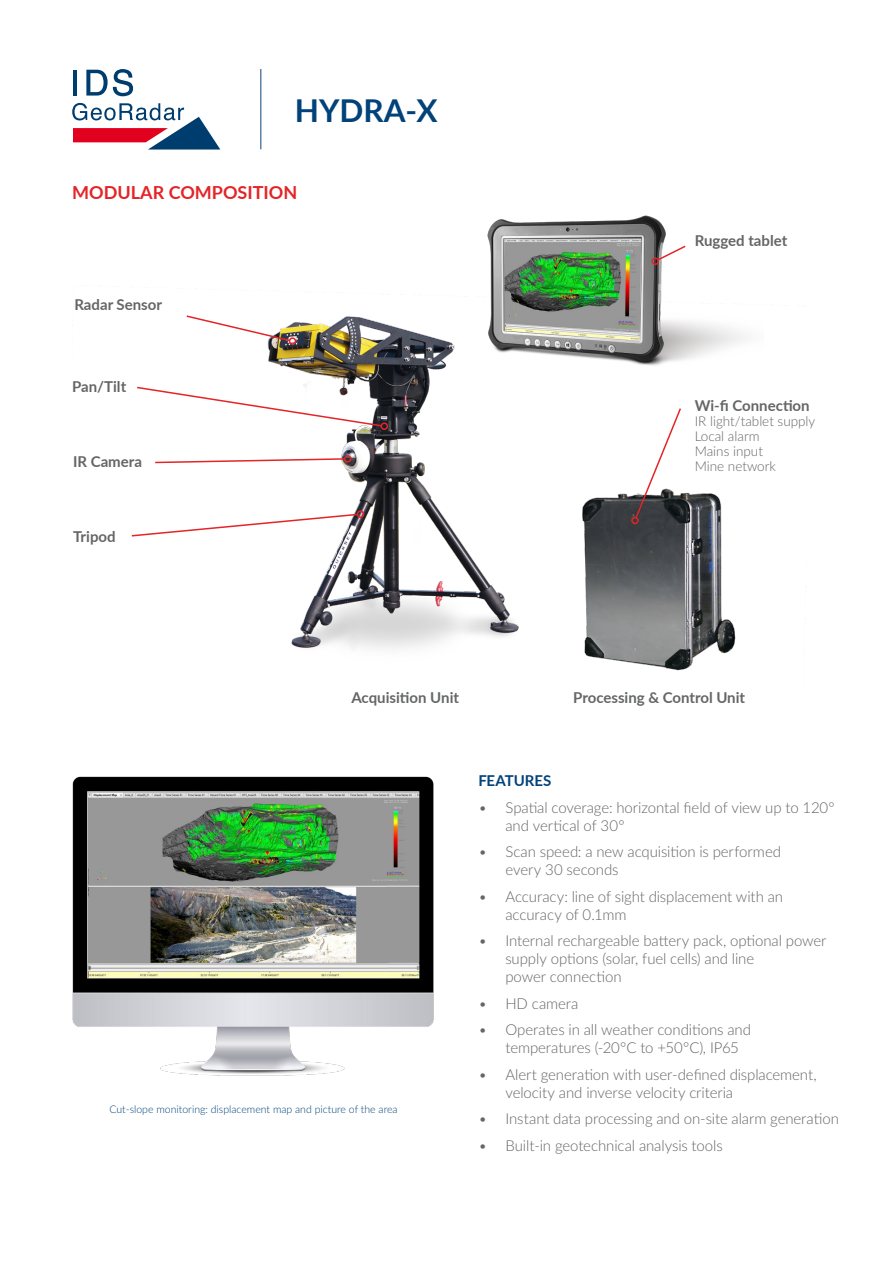
<style>
.page{position:relative;width:893px;height:1263px;background:#fff}
.page>*{position:absolute;margin:0;border:0;box-sizing:border-box;transform-origin:0 0}
.t1{font:700 31.5px "Lato";color:#01427a}
.t2{font:700 18px "Lato";color:#e42427}
.t3{font:300 15px/18px "Lato";letter-spacing:-.005em;color:#646567}
.t4{font:700 15px "Lato";color:#646567}
.Text{font:700 15px "Lato";letter-spacing:-.005em;color:#01427a}
.t5{font:300 13.5px "Lato";color:#646567}
.t6{font:300 10.5px "Lato";color:#01427a}
</style>
<div class="page">
<img style="left:291px;top:399px;width:445px;height:272px">
<img style="left:267px;top:215px;width:479px;height:184px">
<svg style="left:86px;top:69px;width:47px;height:27px"></svg>
<hr style="left:73px;top:70px;width:4px;height:26px;background:#003d6f">
<svg style="left:72px;top:103px;width:148px;height:47px"></svg>
<hr style="left:260px;top:69px;width:1px;height:80px;background:#0d4176">
<svg style="left:131px;top:513px;width:228px;height:24px"></svg>
<div style="left:356px;top:510px;width:8px;height:8px;border:2px solid #e42427;border-radius:50%"></div>
<svg style="left:656px;top:244px;width:31px;height:18px"></svg>
<div style="left:651px;top:257px;width:8px;height:8px;border:2px solid #e42427;border-radius:50%"></div>
<svg style="left:634px;top:407px;width:48px;height:113px"></svg>
<div style="left:631px;top:516px;width:8px;height:8px;border:2px solid #e42427;border-radius:50%"></div>
<svg style="left:186px;top:314px;width:105px;height:28px"></svg>
<div style="left:289px;top:337px;width:7px;height:8px;border:2px solid #e42427;border-radius:50%"></div>
<svg style="left:155px;top:457px;width:191px;height:7px"></svg>
<div style="left:344px;top:455px;width:8px;height:8px;border:2px solid #e42427;border-radius:50%"></div>
<svg style="left:137px;top:386px;width:246px;height:41px"></svg>
<div style="left:380px;top:422px;width:8px;height:8px;border:2px solid #e42427;border-radius:50%"></div>
<img style="left:72px;top:776px;width:362px;height:300px">
<p class="t1" style="left:295px;top:87px;width:144px">HYDRA-X</p>
<p class="t2" style="left:72px;top:179px;width:227px">MODULAR COMPOSITION</p>
<p class="t4" style="left:74px;top:294px;width:89px">Radar Sensor</p>
<p class="t4" style="left:72px;top:376px;width:56px">Pan/Tilt</p>
<p class="t4" style="left:73px;top:450px;width:70px">IR Camera</p>
<p class="t4" style="left:73px;top:525px;width:44px">Tripod</p>
<p class="t4" style="left:695px;top:230px;width:94px">Rugged tablet</p>
<p class="t4" style="left:695px;top:395px;width:116px">Wi-fi Connection</p>
<p class="t5" style="left:695px;top:412px;width:122px">IR light/tablet supply</p>
<p class="t5" style="left:695px;top:427px;width:66px">Local alarm</p>
<p class="t5" style="left:695px;top:442px;width:70px">Mains input</p>
<p class="t5" style="left:695px;top:457px;width:83px">Mine network</p>
<p class="t4" style="left:351px;top:686px;width:109px">Acquisition Unit</p>
<p class="t4" style="left:573px;top:686px;width:173px">Processing &amp; Control Unit</p>
<p class="t6" style="left:109px;top:1102px;width:290px">Cut-slope monitoring: displacement map and picture of the area</p>
<p class="Text" style="left:478px;top:769px;width:74px">FEATURES</p>
<p class="t3" style="left:505px;top:798px;width:331px;text-indent:-27px">• Spatial coverage: horizontal field of view up to 120° and vertical of 30°</p>
<p class="t3" style="left:505px;top:842px;width:277px;text-indent:-27px">• Scan speed: a new acquisition is performed every 30 seconds</p>
<p class="t3" style="left:505px;top:887px;width:279px;text-indent:-27px">• Accuracy: line of sight displacement with an accuracy of 0.1mm</p>
<p class="t3" style="left:505px;top:931px;width:323px;text-indent:-27px">• Internal rechargeable battery pack, optional power supply options (solar, fuel cells) and line<br>power connection</p>
<p class="t3" style="left:478px;top:994px;width:102px">• HD camera</p>
<p class="t3" style="left:505px;top:1020px;width:247px;text-indent:-27px">• Operates in all weather conditions and temperatures (-20°C to +50°C), IP65</p>
<p class="t3" style="left:505px;top:1065px;width:313px;text-indent:-27px">• Alert generation with user-defined displacement, velocity and inverse velocity criteria</p>
<p class="t3" style="left:478px;top:1109px;width:362px">• Instant data processing and on-site alarm generation</p>
<p class="t3" style="left:478px;top:1136px;width:246px">• Built-in geotechnical analysis tools</p>
</div>
